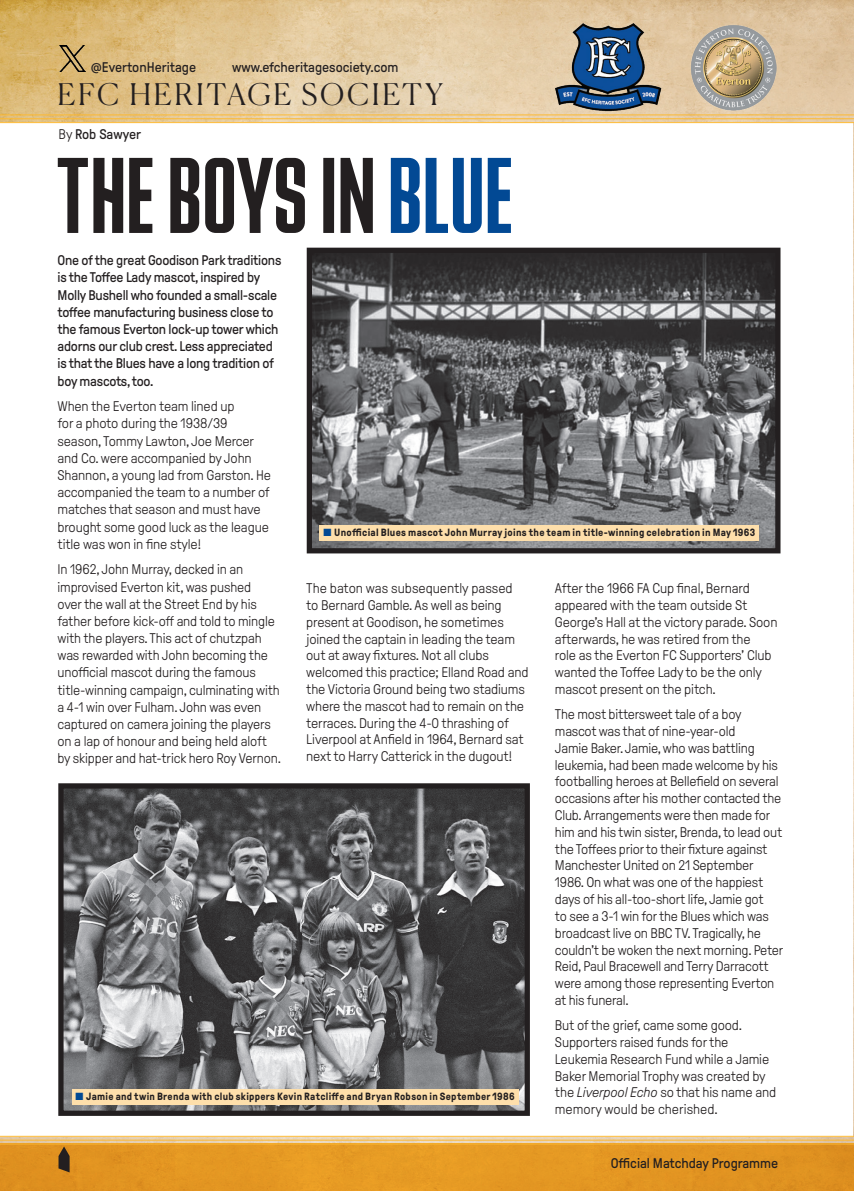
<style>
.page{position:relative;width:854px;height:1191px;background:#fff}
.page>*{position:absolute;margin:0;border:0;box-sizing:border-box;transform-origin:0 0}
.t1{font:107.1px "Rupert Display";letter-spacing:.025em;color:#231f20}
.t2{font:300 29.75px "Canela";letter-spacing:.09em;color:#231f20}
.t3{font:300 14px/16.8px "GT Pressura";letter-spacing:-.01em;color:#231f20}
.t4{font:14px/17.2px "GT Pressura";letter-spacing:-.015em;color:#231f20}
.t5{font:700 10.5px "GT Pressura";letter-spacing:.025em;color:#231f20}
.s1{font-weight:300}
.s2{color:#024994}
.s3{font-style:italic}
</style>
<div class="page">
<img style="left:0;top:0;width:853px;height:1143px">
<div style="left:0;top:122px;width:852px;height:1013px;background:#fff"></div>
<div style="left:0;top:1143px;width:853px;height:47px;background:#e49622"></div>
<img style="left:313px;top:253px;width:461px;height:294px">
<div style="left:307px;top:247px;width:473px;height:306px;border:5px solid #231f20"></div>
<img style="left:64px;top:789px;width:460px;height:320px">
<div style="left:58px;top:783px;width:472px;height:332px;border:5px solid #231f20"></div>
<div style="left:319px;top:525px;width:440px;height:15px;background:#fedfab"></div>
<div style="left:72px;top:1089px;width:446px;height:15px;background:#fedfab"></div>
<hr style="left:0;top:114px;width:853px;height:1px;background:#fdb931">
<hr style="left:0;top:118px;width:853px;height:1px;background:#fdb931">
<hr style="left:0;top:122px;width:853px;height:1px;background:#fdb931">
<hr style="left:0;top:1135px;width:853px;height:1px;background:#fdb931">
<hr style="left:0;top:1139px;width:853px;height:1px;background:#fdb931">
<hr style="left:0;top:1143px;width:853px;height:1px;background:#fdb931">
<svg style="left:58px;top:1146px;width:12px;height:26px"></svg>
<img style="left:690px;top:24px;width:86px;height:86px">
<img style="left:555px;top:23px;width:106px;height:89px">
<img style="left:60px;top:45px;width:25px;height:26px">
<p class="t4" style="left:91px;top:59px;width:107px">@EvertonHeritage</p>
<p class="t4" style="left:232px;top:59px;width:168px">www.efcheritagesociety.com</p>
<h2 class="t2" style="left:57px;top:71px;width:387px">EFC HERITAGE SOCIETY</h2>
<p class="t4" style="left:58px;top:126px;width:84px"><span class="s1">By</span> Rob Sawyer</p>
<h1 class="t1" style="left:56px;top:139px;width:457px">THE BOYS IN <span class="s2">BLUE</span></h1>
<p class="t4" style="left:57px;top:252px;width:225px">One of the great Goodison Park traditions is the Toffee Lady mascot, inspired by Molly Bushell who founded a small-scale toffee manufacturing business close to the famous Everton lock-up tower which adorns our club crest. Less appreciated is that the Blues have a long tradition of boy mascots, too.</p>
<p class="t3" style="left:57px;top:398px;width:215px">When the Everton team lined up<br>for a photo during the 1938/39 season, Tommy Lawton, Joe Mercer and Co. were accompanied by John<br>Shannon, a young lad from Garston. He accompanied the team to a number of matches that season and must have brought some good luck as the league title was won in fine style!</p>
<p class="t3" style="left:57px;top:561px;width:225px">In 1962, John Murray, decked in an improvised Everton kit, was pushed<br>over the wall at the Street End by his father before kick-off and told to mingle with the players. This act of chutzpah was rewarded with John becoming the unofficial mascot during the famous title-winning campaign, culminating with a 4-1 win over Fulham. John was even captured on camera joining the players on a lap of honour and being held aloft by skipper and hat-trick hero Roy Vernon.</p>
<p class="t5" style="left:323px;top:526px;width:433px"><span class="s2">■</span> Unofficial Blues mascot John Murray joins the team in title-winning celebration in May 1963</p>
<p class="t3" style="left:306px;top:580px;width:224px">The baton was subsequently passed<br>to Bernard Gamble. As well as being present at Goodison, he sometimes joined the captain in leading the team out at away fixtures. Not all clubs welcomed this practice; Elland Road and the Victoria Ground being two stadiums where the mascot had to remain on the terraces. During the 4-0 thrashing of Liverpool at Anfield in 1964, Bernard sat next to Harry Catterick in the dugout!</p>
<p class="t3" style="left:555px;top:580px;width:224px">After the 1966 FA Cup final, Bernard appeared with the team outside St George’s Hall at the victory parade. Soon afterwards, he was retired from the<br>role as the Everton FC Supporters’ Club wanted the Toffee Lady to be the only mascot present on the pitch.</p>
<p class="t3" style="left:555px;top:706px;width:230px">The most bittersweet tale of a boy mascot was that of nine-year-old<br>Jamie Baker. Jamie, who was battling leukemia, had been made welcome by his footballing heroes at Bellefield on several occasions after his mother contacted the Club. Arrangements were then made for him and his twin sister, Brenda, to lead out the Toffees prior to their fixture against Manchester United on 21 September 1986. On what was one of the happiest days of his all-too-short life, Jamie got<br>to see a 3-1 win for the Blues which was broadcast live on BBC TV. Tragically, he couldn’t be woken the next morning. Peter Reid, Paul Bracewell and Terry Darracott were among those representing Everton at his funeral.</p>
<p class="t3" style="left:555px;top:1016px;width:223px">But of the grief, came some good.<br>Supporters raised funds for the Leukemia Research Fund while a Jamie Baker Memorial Trophy was created by the <span class="s3">Liverpool Echo</span> so that his name and memory would be cherished.</p>
<p class="t5" style="left:75px;top:1090px;width:440px"><span class="s2">■</span> Jamie and twin Brenda with club skippers Kevin Ratcliffe and Bryan Robson in September 1986</p>
<p class="t4" style="left:610px;top:1154px;width:169px">Official Matchday Programme</p>
</div>
